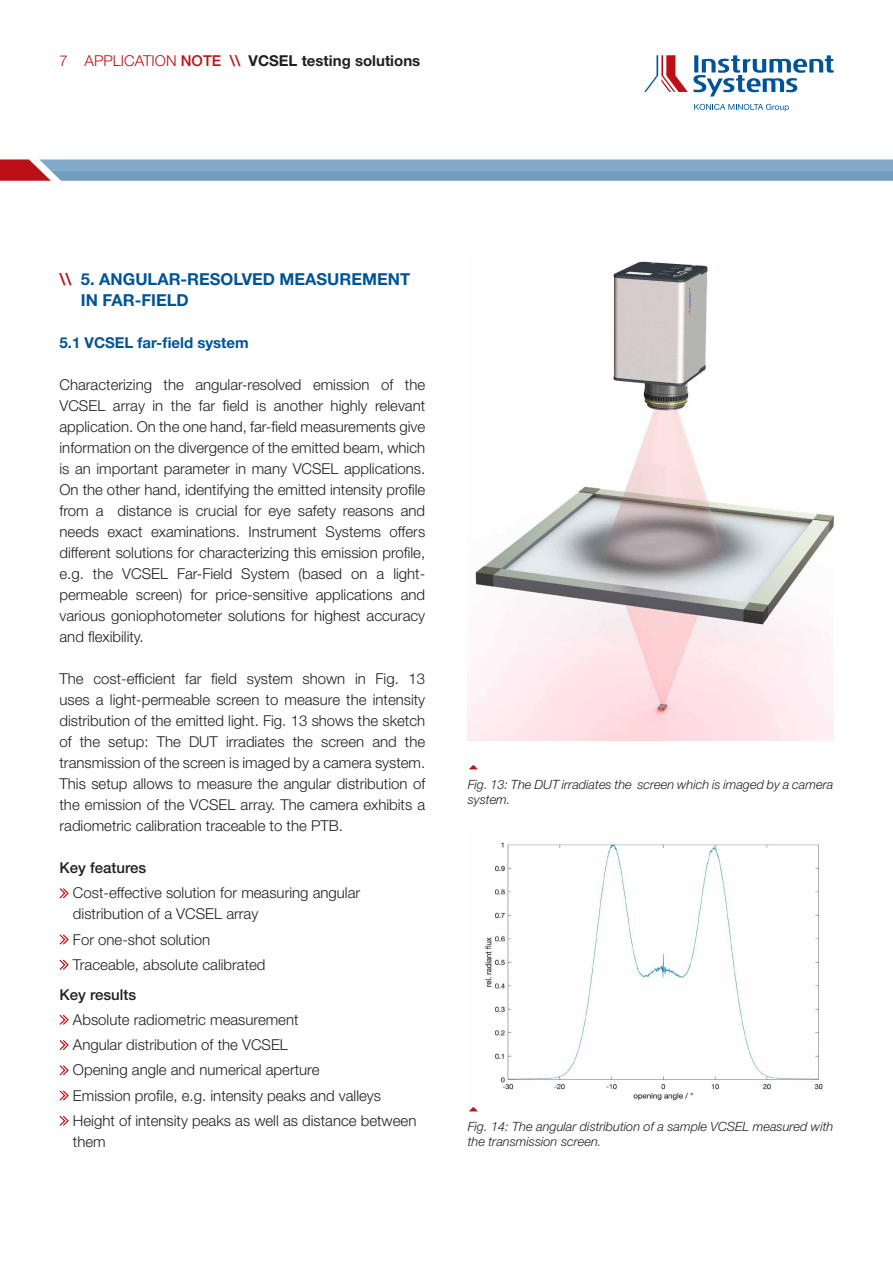
<style>
.page{position:relative;width:893px;height:1263px;background:#fff}
.page>*{position:absolute;margin:0;border:0;box-sizing:border-box;transform-origin:0 0}
.t1{font:700 16.5px/21px "Helvetica Neue LT Std";color:#005495}
.t2{font:300 15px/21px "Helvetica Neue LT Std";color:#231f20;text-align:justify}
.t3{font:700 15px "Helvetica Neue LT Std";color:#231f20}
.t4{font:700 15px "Helvetica Neue LT Std";color:#005495}
.t5{font:500 15px "Helvetica Neue LT Std";color:#231f20}
.t6{font:italic 300 12.75px/15px "Helvetica Neue LT Std";color:#231f20}
.s1{font-weight:300;color:#bb1018}
.s2{font-weight:500;color:#bb1018}
.s3{color:#bb1018}
</style>
<div class="page">
<svg style="left:59px;top:888px;width:10px;height:11px"></svg>
<svg style="left:59px;top:934px;width:10px;height:11px"></svg>
<svg style="left:59px;top:959px;width:10px;height:11px"></svg>
<svg style="left:59px;top:1014px;width:10px;height:11px"></svg>
<svg style="left:59px;top:1040px;width:10px;height:10px"></svg>
<svg style="left:59px;top:1065px;width:10px;height:11px"></svg>
<svg style="left:59px;top:1090px;width:10px;height:11px"></svg>
<svg style="left:59px;top:1115px;width:10px;height:11px"></svg>
<svg style="left:644px;top:55px;width:190px;height:42px"></svg>
<svg style="left:694px;top:104px;width:95px;height:7px"></svg>
<svg style="left:0;top:159px;width:893px;height:22px;background:#83a1bf"></svg>
<img style="left:468px;top:261px;width:365px;height:480px">
<img style="left:485px;top:842px;width:338px;height:259px">
<p class="t3" style="left:60px;top:51px;width:362px"><span class="s1">7 APPLICATION</span> <span class="s2">NOTE \\</span> VCSEL testing solutions</p>
<p class="t1" style="left:81px;top:268px;width:331px;text-indent:-21px"><span class="s3">\\</span> 5. ANGULAR-RESOLVED MEASUREMENT<br>IN FAR-FIELD</p>
<p class="t4" style="left:60px;top:333px;width:191px">5.1 VCSEL far-field system</p>
<p class="t2" style="left:60px;top:374px;width:367px">Characterizing the angular-resolved emission of the VCSEL array in the far field is another highly relevant application. On the one hand, far-field measurements give information on the divergence of the emitted beam, which is an important parameter in many VCSEL applications.<br>On the other hand, identifying the emitted intensity profile from a distance is crucial for eye safety reasons and needs exact examinations. Instrument Systems offers different solutions for characterizing this emission profile, e.g. the VCSEL Far-Field System (based on a light&shy;permeable screen) for price-sensitive applications and various goniophotometer solutions for highest accuracy and flexibility.</p>
<p class="t2" style="left:60px;top:668px;width:367px">The cost-efficient far field system shown in Fig. 13 uses a light-permeable screen to measure the intensity distribution of the emitted light. Fig. 13 shows the sketch of the setup: The DUT irradiates the screen and the transmission of the screen is imaged by a camera system.<br>This setup allows to measure the angular distribution of the emission of the VCSEL array. The camera exhibits a radiometric calibration traceable to the PTB.</p>
<p class="t5" style="left:60px;top:859px;width:88px">Key features</p>
<p class="t2" style="left:73px;top:882px;width:289px">Cost-effective solution for measuring angular distribution of a VCSEL array</p>
<p class="t2" style="left:73px;top:928px;width:139px">For one-shot solution</p>
<p class="t2" style="left:73px;top:954px;width:194px">Traceable, absolute calibrated</p>
<p class="t5" style="left:60px;top:985px;width:78px">Key results</p>
<p class="t2" style="left:73px;top:1009px;width:227px">Absolute radiometric measurement</p>
<p class="t2" style="left:73px;top:1034px;width:217px">Angular distribution of the VCSEL</p>
<p class="t2" style="left:73px;top:1059px;width:248px">Opening angle and numerical aperture</p>
<p class="t2" style="left:73px;top:1084px;width:310px">Emission profile, e.g. intensity peaks and valleys</p>
<p class="t2" style="left:73px;top:1110px;width:345px">Height of intensity peaks as well as distance between them</p>
<p class="t6" style="left:468px;top:777px;width:367px">Fig. 13: The DUT irradiates the screen which is imaged by a camera system.</p>
<p class="t6" style="left:468px;top:1119px;width:367px">Fig. 14: The angular distribution of a sample VCSEL measured with the transmission screen.</p>
</div>
